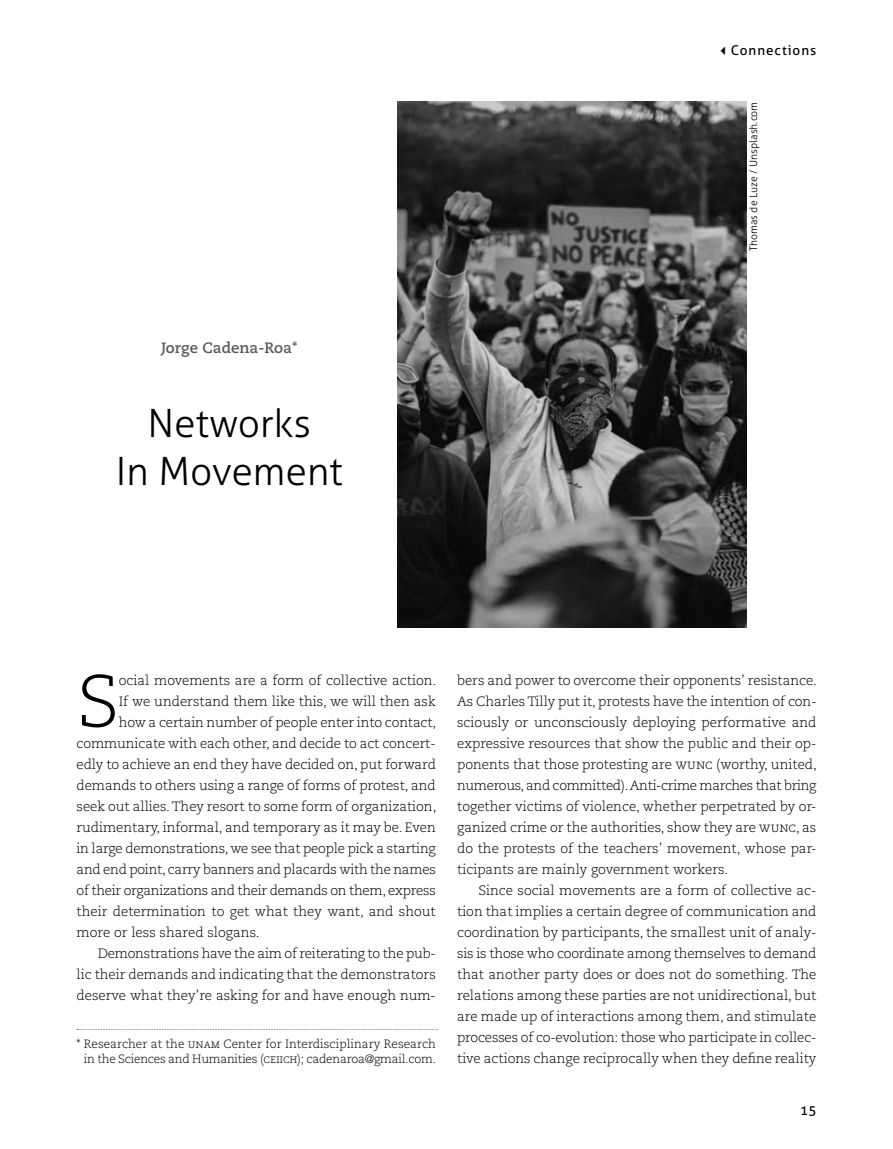
<style>
.page{position:relative;width:893px;height:1149px;background:#fff}
.page>*{position:absolute;margin:0;border:0;box-sizing:border-box;transform-origin:0 0}
.t1{font:300 73.5px "Caecilia LT Std";color:#000}
.t2{font:300 39px/48px "Aller";color:#000;text-align:center}
.t3{font:700 15px "Caecilia LT Std";color:#58595b}
.t4{font:300 13.5px/21px "Caecilia LT Std";letter-spacing:-.005em;color:#000;text-align:justify}
.t5{font:13.5px "Aller";letter-spacing:.07em;color:#000}
.t6{font:300 12px/15px "Caecilia LT Std";letter-spacing:-.015em;color:#000;text-align:right}
.t7{font:300 10.5px "Aller";color:#000}
</style>
<div class="page">
<img style="left:398px;top:102px;width:348px;height:525px">
<p class="t3" style="left:161px;top:339px;width:138px">Jorge Cadena-Roa*</p>
<h2 class="t2" style="left:116px;top:399px;width:228px">Networks<br>In Movement</h2>
<p class="t5" style="left:717px;top:42px;width:100px">✓Connections</p>
<p class="t7" style="left:747px;top:251px;width:151px;rotate:-90deg">Thomas de Luze / Unsplash.com</p>
<h1 class="t1" style="left:77px;top:659px;width:44px">S</h1>
<p class="t4" style="left:119px;top:669px;width:319px">ocial movements are a form of collective action.</p>
<p class="t4" style="left:119px;top:690px;width:319px">If we understand them like this, we will then ask</p>
<p class="t4" style="left:119px;top:711px;width:319px">how a certain number of people enter into contact,</p>
<p class="t4" style="left:77px;top:732px;width:361px">communicate with each other, and decide to act concert-</p>
<p class="t4" style="left:77px;top:753px;width:361px">edly to achieve an end they have decided on, put forward</p>
<p class="t4" style="left:77px;top:774px;width:361px">demands to others using a range of forms of protest, and</p>
<p class="t4" style="left:77px;top:795px;width:361px">seek out allies. They resort to some form of organization,</p>
<p class="t4" style="left:77px;top:816px;width:361px">rudimentary, informal, and temporary as it may be. Even</p>
<p class="t4" style="left:77px;top:837px;width:361px">in large demonstrations, we see that people pick a starting</p>
<p class="t4" style="left:77px;top:858px;width:361px">and end point, carry banners and placards with the names</p>
<p class="t4" style="left:77px;top:879px;width:361px">of their organizations and their demands on them, express</p>
<p class="t4" style="left:77px;top:900px;width:361px">their determination to get what they want, and shout</p>
<p class="t4" style="left:77px;top:921px;width:185px">more or less shared slogans.</p>
<p class="t4" style="left:98px;top:942px;width:340px">Demonstrations have the aim of reiterating to the pub-</p>
<p class="t4" style="left:77px;top:963px;width:361px">lic their demands and indicating that the demonstrators</p>
<p class="t4" style="left:77px;top:984px;width:361px">deserve what they’re asking for and have enough num-</p>
<p class="t6" style="left:77px;top:1035px;width:361px">* Researcher at the unam Center for Interdisciplinary Research in the Sciences and Humanities (ceiich); cadenaroa@gmail.com.</p>
<p class="t4" style="left:457px;top:669px;width:361px">bers and power to overcome their opponents’ resistance.<br>As Charles Tilly put it, protests have the intention of con&shy;sciously or unconsciously deploying performative and expressive resources that show the public and their op&shy;ponents that those protesting are wunc (worthy, united, numerous, and committed). Anti-crime marches that bring together victims of violence, whether perpetrated by or&shy;ganized crime or the authorities, show they are wunc, as do the protests of the teachers’ movement, whose par&shy;ticipants are mainly government workers.</p>
<p class="t4" style="left:457px;top:879px;width:361px;text-indent:21px">Since social movements are a form of collective ac&shy;tion that implies a certain degree of communication and coordination by participants, the smallest unit of analy&shy;sis is those who coordinate among themselves to demand that another party does or does not do something. The relations among these parties are not unidirectional, but are made up of interactions among them, and stimulate processes of co-evolution: those who participate in collec&shy;tive actions change reciprocally when they define reality</p>
<p class="t5" style="left:800px;top:1101px;width:18px">15</p>
</div>
